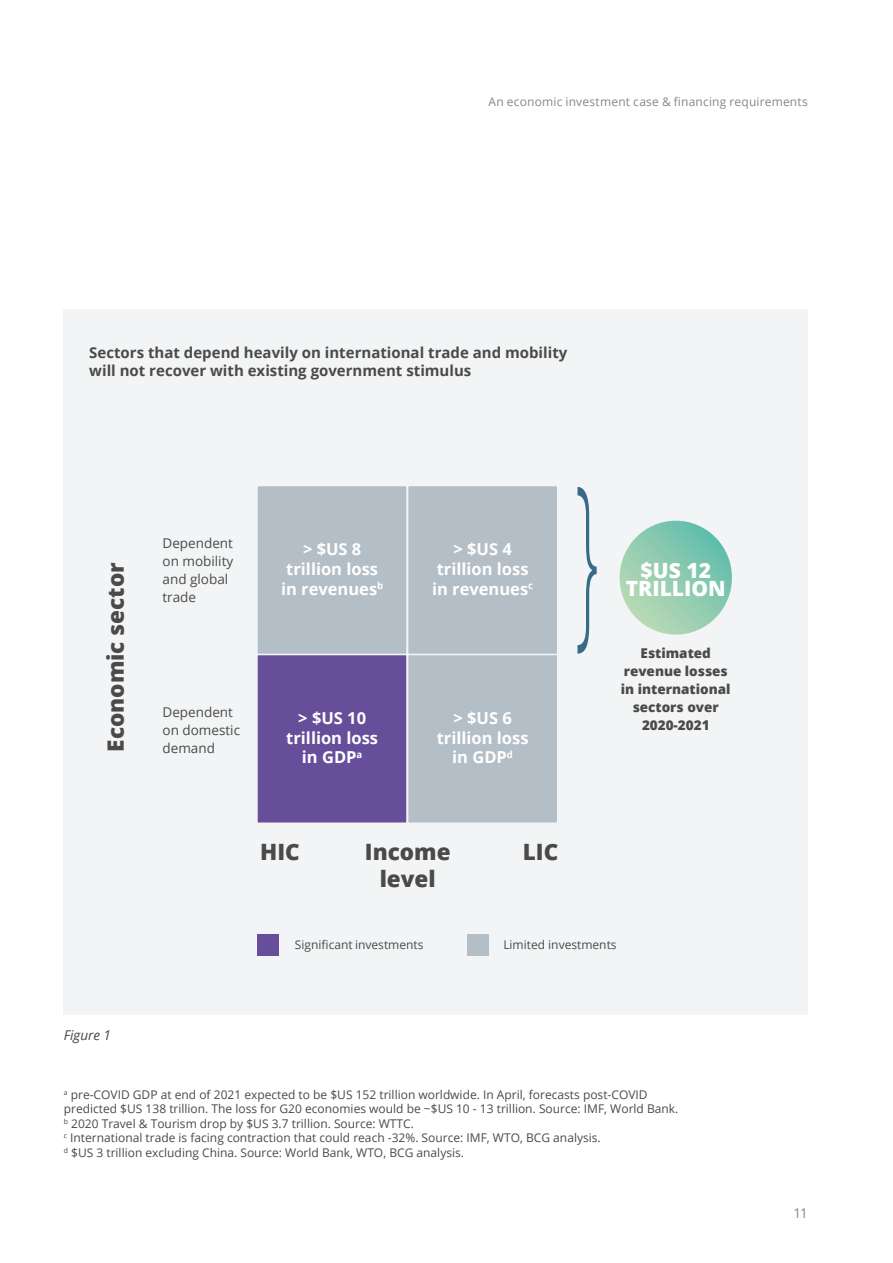
<style>
.page{position:relative;width:893px;height:1263px;background:#fff}
.page>*{position:absolute;margin:0;border:0;box-sizing:border-box;transform-origin:0 0}
.t1{font:800 22.5px/27px "Open Sans";color:#4a4a49;text-align:center}
.t2{font:800 21px/18px "Open Sans";color:#fff;text-align:center}
.t3{font:700 16.5px/19.8px "Open Sans";color:#fff;text-align:center}
.t4{font:700 15px/18px "Open Sans";color:#4a4a49}
.t5{font:13.5px/18px "Open Sans";color:#4a4a49}
.t6{font:800 13.5px/18px "Open Sans";color:#4a4a49;text-align:center}
.t7{font:italic 13.5px "Open Sans";color:#4a4a49}
.t8{font:13.5px "Open Sans";color:#878787}
.t9{font:12px/14.4px "Open Sans";color:#4a4a49}
.t10{font:12px "Open Sans";letter-spacing:.015em;color:#878787}
</style>
<div class="page">
<div style="left:64px;top:310px;width:744px;height:705px;background:#f3f4f6"></div>
<svg style="left:577px;top:487px;width:20px;height:167px"></svg>
<div style="left:256px;top:654px;width:152px;height:170px;background:#664e9b;border:2px solid #f3f4f6"></div>
<div style="left:407px;top:654px;width:151px;height:170px;background:#b3bec7;border:2px solid #f3f4f6"></div>
<div style="left:256px;top:485px;width:152px;height:170px;background:#b3bec7;border:2px solid #f3f4f6"></div>
<div style="left:407px;top:485px;width:151px;height:170px;background:#b3bec7;border:2px solid #f3f4f6"></div>
<div style="left:257px;top:934px;width:21px;height:21px;background:#664e9b"></div>
<div style="left:467px;top:934px;width:21px;height:21px;background:#b3bec7"></div>
<svg style="left:620px;top:521px;width:112px;height:114px"></svg>
<p class="t10" style="left:488px;top:94px;width:321px">An economic investment case &amp; financing requirements</p>
<p class="t4" style="left:89px;top:343px;width:480px">Sectors that depend heavily on international trade and mobility will not recover with existing government stimulus</p>
<h1 class="t1" style="left:101px;top:752px;width:191px;rotate:-90deg">Economic sector</h1>
<p class="t5" style="left:163px;top:533px;width:72px">Dependent on mobility and global trade</p>
<h3 class="t3" style="left:281px;top:539px;width:104px">&gt; $US 8 trillion loss in revenues<sup>b</sup></h3>
<h3 class="t3" style="left:432px;top:539px;width:103px">&gt; $US 4 trillion loss in revenues<sup>c</sup></h3>
<p class="t5" style="left:163px;top:702px;width:79px">Dependent on domestic demand</p>
<h3 class="t3" style="left:286px;top:707px;width:93px">&gt; $US 10 trillion loss in GDP<sup>a</sup></h3>
<h3 class="t3" style="left:437px;top:707px;width:93px">&gt; $US 6 trillion loss in GDP<sup>d</sup></h3>
<h1 class="t1" style="left:260px;top:837px;width:41px">HIC</h1>
<h1 class="t1" style="left:365px;top:837px;width:87px">Income level</h1>
<h1 class="t1" style="left:523px;top:837px;width:37px">LIC</h1>
<h2 class="t2" style="left:626px;top:560px;width:101px">$US 12<br>TRILLION</h2>
<p class="t6" style="left:621px;top:644px;width:111px">Estimated revenue losses in international sectors over<br>2020-2021</p>
<p class="t7" style="left:64px;top:1026px;width:49px">Figure 1</p>
<p class="t9" style="left:295px;top:937px;width:130px">Significant investments</p>
<p class="t9" style="left:503px;top:937px;width:115px">Limited investments</p>
<p class="t9" style="left:64px;top:1087px;width:616px"><sup>a</sup> pre-COVID GDP at end of 2021 expected to be $US 152 trillion worldwide. In April, forecasts post-COVID predicted $US 138 trillion. The loss for G20 economies would be ~$US 10 - 13 trillion. Source: IMF, World Bank. <sup>b</sup> 2020 Travel &amp; Tourism drop by $US 3.7 trillion. Source: WTTC.<br><sup>c</sup> International trade is facing contraction that could reach -32%. Source: IMF, WTO, BCG analysis.<br><sup>d</sup> $US 3 trillion excluding China. Source: World Bank, WTO, BCG analysis.</p>
<p class="t8" style="left:793px;top:1204px;width:16px">11</p>
</div>
